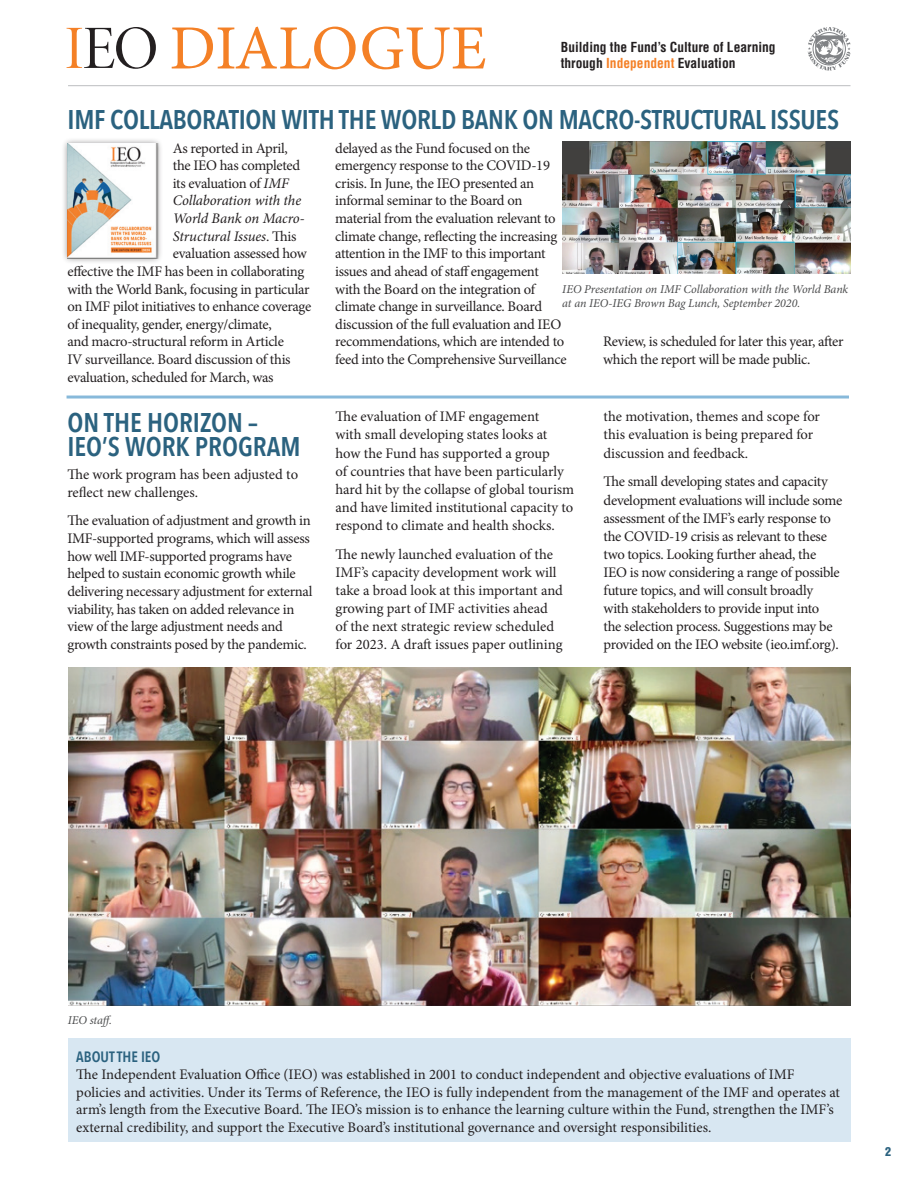
<style>
.page{position:relative;width:918px;height:1188px;background:#fff}
.page>*{position:absolute;margin:0;border:0;box-sizing:border-box;transform-origin:0 0}
.t1{font:63px "Minion Pro";color:#f48026}
.t2{font:600 27px/24px "Avenir Next Condensed";letter-spacing:-.01em;color:#2b627f}
.t3{font:600 15px "Avenir Next Condensed";color:#2b627f}
.t4{font:14.7px/18.1px "Minion Pro";letter-spacing:-.015em;color:#231f20}
.t5{font:italic 14.7px "Minion Pro";letter-spacing:-.01em;color:#231f20}
.t6{font:700 condensed 13.5px/16.2px "Helvetica LT Std";color:#231f20}
.t7{font:italic 12px/13.5px "Minion Pro";letter-spacing:-.01em;color:#4b4c4d}
.t8{font:900 condensed 12px "Helvetica LT Std";color:#2b627f}
.s1{color:#f48026}
.s2{font-style:italic}
.s3{font-style:normal}
</style>
<div class="page">
<hr style="left:67px;top:396px;width:782px;height:3px;background:#87b9da">
<div style="left:68px;top:1038px;width:782px;height:104px;background:#d8e7f2"></div>
<img style="left:562px;top:142px;width:289px;height:131px">
<img style="left:68px;top:667px;width:782px;height:338px">
<div style="left:61px;top:137px;width:103px;height:127px;background:#231f20;opacity:.5"></div>
<img style="left:68px;top:144px;width:91px;height:114px">
<hr style="left:68px;top:85px;width:783px;height:1px;background:#bcbdc0">
<svg style="left:808px;top:27px;width:42px;height:43px"></svg>
<svg style="left:67px;top:27px;width:89px;height:42px"></svg>
<h1 class="t1" style="left:170px;top:6px;width:319px">DIALOGUE</h1>
<p class="t6" style="left:561px;top:39px;width:216px">Building the Fund’s Culture of Learning through <span class="s1">Independent</span> Evaluation</p>
<h2 class="t2" style="left:68px;top:107px;width:773px">IMF COLLABORATION WITH THE WORLD BANK ON MACRO-STRUCTURAL ISSUES</h2>
<p class="t4" style="left:173px;top:139px;width:117px">As reported in April,</p>
<p class="t4" style="left:173px;top:157px;width:129px">the IEO has completed</p>
<p class="t4" style="left:173px;top:174px;width:118px">its evaluation of <span class="s2">IMF</span></p>
<p class="t5" style="left:173px;top:191px;width:130px">Collaboration with the</p>
<p class="t5" style="left:173px;top:208px;width:133px">World Bank on Macro-</p>
<p class="t5" style="left:173px;top:226px;width:125px">Structural Issues<span class="s3">. This</span></p>
<p class="t4" style="left:173px;top:245px;width:136px">evaluation assessed how</p>
<p class="t4" style="left:67px;top:262px;width:238px">effective the IMF has been in collaborating</p>
<p class="t4" style="left:67px;top:280px;width:244px">with the World Bank, focusing in particular</p>
<p class="t4" style="left:67px;top:298px;width:245px">on IMF pilot initiatives to enhance coverage</p>
<p class="t4" style="left:67px;top:315px;width:206px">of inequality, gender, energy/climate,</p>
<p class="t4" style="left:67px;top:333px;width:218px">and macro-structural reform in Article</p>
<p class="t4" style="left:67px;top:350px;width:225px">IV surveillance. Board discussion of this</p>
<p class="t4" style="left:67px;top:368px;width:208px">evaluation, scheduled for March, was</p>
<p class="t4" style="left:335px;top:139px;width:233px;line-height:17.5px">delayed as the Fund focused on the emergency response to the COVID-19 crisis. In June, the IEO presented an informal seminar to the Board on material from the evaluation relevant to climate change, reflecting the increasing attention in the IMF to this important issues and ahead of staff engagement with the Board on the integration of climate change in surveillance. Board discussion of the full evaluation and IEO recommendations, which are intended to feed into the Comprehensive Surveillance</p>
<p class="t7" style="left:562px;top:283px;width:287px">IEO Presentation on IMF Collaboration with the World Bank at an IEO-IEG Brown Bag Lunch, September 2020.</p>
<p class="t4" style="left:603px;top:333px;width:242px;line-height:17.5px">Review, is scheduled for later this year, after which the report will be made public.</p>
<h2 class="t2" style="left:67px;top:409px;width:235px">ON THE HORIZON –<br>IEO’S WORK PROGRAM</h2>
<p class="t4" style="left:67px;top:466px;width:232px;line-height:17.7px">The work program has been adjusted to reflect new challenges.</p>
<p class="t4" style="left:67px;top:512px;width:247px;line-height:17.7px">The evaluation of adjustment and growth in IMF-supported programs, which will assess how well IMF-supported programs have helped to sustain economic growth while delivering necessary adjustment for external viability, has taken on added relevance in view of the large adjustment needs and growth constraints posed by the pandemic.</p>
<p class="t4" style="left:335px;top:408px;width:240px">The evaluation of IMF engagement<br>with small developing states looks at how the Fund has supported a group<br>of countries that have been particularly hard hit by the collapse of global tourism and have limited institutional capacity to respond to climate and health shocks.</p>
<p class="t4" style="left:335px;top:545px;width:229px">The newly launched evaluation of the IMF’s capacity development work will take a broad look at this important and growing part of IMF activities ahead of the next strategic review scheduled for 2023. A draft issues paper outlining</p>
<p class="t4" style="left:604px;top:408px;width:218px">the motivation, themes and scope for this evaluation is being prepared for discussion and feedback.</p>
<p class="t4" style="left:604px;top:473px;width:240px">The small developing states and capacity development evaluations will include some assessment of the IMF’s early response to the COVID-19 crisis as relevant to these two topics. Looking further ahead, the IEO is now considering a range of possible future topics, and will consult broadly<br>with stakeholders to provide input into<br>the selection process. Suggestions may be provided on the IEO website (ieo.imf.org).</p>
<p class="t7" style="left:68px;top:1013px;width:47px">IEO staff.</p>
<p class="t3" style="left:76px;top:1043px;width:86px">ABOUT THE IEO</p>
<p class="t4" style="left:76px;top:1066px;width:765px;line-height:17.5px">The Independent Evaluation Office (IEO) was established in 2001 to conduct independent and objective evaluations of IMF policies and activities. Under its Terms of Reference, the IEO is fully independent from the management of the IMF and operates at arm’s length from the Executive Board. The IEO’s mission is to enhance the learning culture within the Fund, strengthen the IMF’s external credibility, and support the Executive Board’s institutional governance and oversight responsibilities.</p>
<p class="t8" style="left:885px;top:1144px;width:7px">2</p>
</div>
